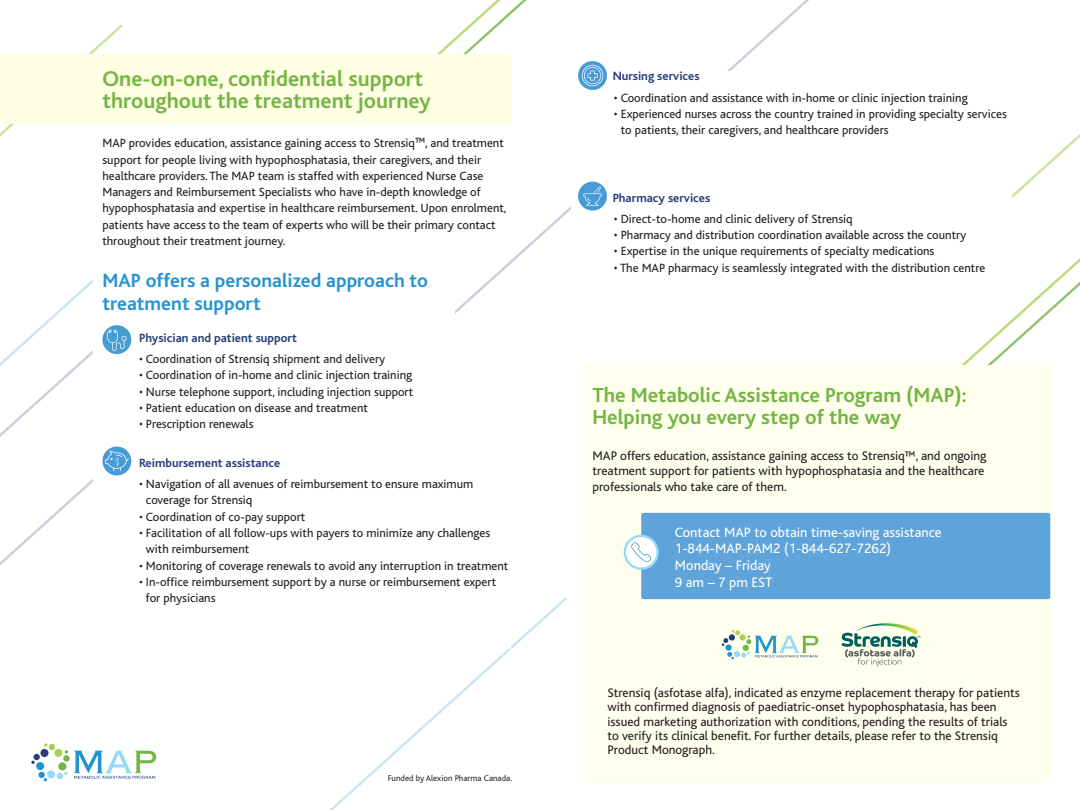
<style>
.page{position:relative;width:1080px;height:810px;background:#fff}
.page>*{position:absolute;margin:0;border:0;box-sizing:border-box;transform-origin:0 0}
.t1{font:700 22.5px/22.5px "Bliss";color:#75b543}
.t2{font:700 21.25px/21.4px "Bliss";color:#75b543}
.t3{font:700 20px/22.5px "Bliss";color:#2693d1}
.t4{font:14.25px/16.6px "Bliss";color:#fff}
.t5{font:13px/14.2px "Bliss";color:#231f20}
.t6{font:12.5px/16.2px "Bliss";color:#231f20}
.t7{font:700 12.5px "Bliss";color:#253d7a}
.t8{font:8.75px "Bliss";color:#2f2933}
</style>
<div class="page">
<svg style="left:0;top:24px;width:123px;height:113px"></svg>
<div style="left:0;top:55px;width:511px;height:69px;background:#ffffe4"></div>
<svg style="left:330px;top:597px;width:237px;height:212px"></svg>
<svg style="left:455px;top:206px;width:116px;height:108px"></svg>
<div style="left:139px;top:457px;width:372px;height:192px;background:#fff"></div>
<div style="left:47px;top:770px;width:8px;height:8px;background:#96daf8;border-radius:50%"></div>
<div style="left:58px;top:762px;width:8px;height:8px;background:#75b543;border-radius:50%"></div>
<div style="left:54px;top:748px;width:8px;height:8px;background:#aad157;border-radius:50%"></div>
<svg style="left:36px;top:761px;width:8px;height:8px"></svg>
<svg style="left:40px;top:748px;width:8px;height:8px"></svg>
<div style="left:63px;top:755px;width:7px;height:6px;background:#75b543;border-radius:50%"></div>
<div style="left:49px;top:743px;width:6px;height:7px;background:#aad157;border-radius:50%"></div>
<div style="left:33px;top:753px;width:7px;height:7px;background:#253e7b;border-radius:50%"></div>
<div style="left:38px;top:771px;width:7px;height:6px;background:#2293d1;border-radius:50%"></div>
<svg style="left:57px;top:771px;width:11px;height:7px"></svg>
<svg style="left:74px;top:750px;width:82px;height:28px"></svg>
<div style="left:102px;top:325px;width:29px;height:29px;background:#479bd5;border-radius:50%"></div>
<div style="left:102px;top:446px;width:29px;height:29px;background:#479bd5;border-radius:50%"></div>
<svg style="left:0;top:279px;width:129px;height:287px"></svg>
<svg style="left:962px;top:167px;width:118px;height:239px"></svg>
<div style="left:612px;top:71px;width:399px;height:107px;background:#fff"></div>
<div style="left:612px;top:171px;width:399px;height:130px;background:#fff"></div>
<div style="left:578px;top:182px;width:29px;height:28px;background:#479bd5;border-radius:50%"></div>
<svg style="left:583px;top:186px;width:19px;height:19px"></svg>
<div style="left:583px;top:364px;width:468px;height:417px;background:#ffffed"></div>
<svg style="left:722px;top:630px;width:96px;height:29px"></svg>
<svg style="left:841px;top:623px;width:79px;height:43px"></svg>
<div style="left:641px;top:512px;width:409px;height:87px;background:#5ea3d9;border-radius:2px"></div>
<svg style="left:625px;top:535px;width:32px;height:33px"></svg>
<div style="left:623px;top:534px;width:36px;height:35px;border:2px solid #95daf8;border-radius:50%"></div>
<svg style="left:631px;top:542px;width:20px;height:20px"></svg>
<svg style="left:423px;top:0;width:386px;height:90px"></svg>
<h1 class="t1" style="left:102px;top:67px;width:330px">One-on-one, confidential support throughout the treatment journey</h1>
<p class="t6" style="left:102px;top:135px;width:405px">MAP provides education, assistance gaining access to Strensiq™, and treatment support for people living with hypophosphatasia, their caregivers, and their healthcare providers. The MAP team is staffed with experienced Nurse Case Managers and Reimbursement Specialists who have in-depth knowledge of hypophosphatasia and expertise in healthcare reimbursement. Upon enrolment, patients have access to the team of experts who will be their primary contact throughout their treatment journey.</p>
<h3 class="t3" style="left:102px;top:270px;width:327px">MAP offers a personalized approach to treatment support</h3>
<p class="t7" style="left:139px;top:331px;width:160px">Physician and patient support</p>
<p class="t6" style="left:139px;top:351px;width:248px">• Coordination of Strensiq shipment and delivery</p>
<p class="t6" style="left:139px;top:367px;width:275px">• Coordination of in-home and clinic injection training</p>
<p class="t6" style="left:139px;top:383px;width:276px">• Nurse telephone support, including injection support</p>
<p class="t6" style="left:139px;top:400px;width:230px">• Patient education on disease and treatment</p>
<p class="t6" style="left:139px;top:416px;width:116px">• Prescription renewals</p>
<p class="t7" style="left:139px;top:456px;width:143px">Reimbursement assistance</p>
<p class="t6" style="left:146px;top:476px;width:329px;text-indent:-7px">• Navigation of all avenues of reimbursement to ensure maximum coverage for Strensiq</p>
<p class="t6" style="left:139px;top:508px;width:168px">• Coordination of co-pay support</p>
<p class="t6" style="left:146px;top:525px;width:346px;text-indent:-7px">• Facilitation of all follow-ups with payers to minimize any challenges with reimbursement</p>
<p class="t6" style="left:139px;top:557px;width:371px">• Monitoring of coverage renewals to avoid any interruption in treatment</p>
<p class="t6" style="left:146px;top:573px;width:352px;text-indent:-7px">• In-office reimbursement support by a nurse or reimbursement expert for physicians</p>
<p class="t8" style="left:388px;top:773px;width:126px">Funded by Alexion Pharma Canada.</p>
<p class="t7" style="left:612px;top:70px;width:88px">Nursing services</p>
<p class="t6" style="left:614px;top:90px;width:355px">• Coordination and assistance with in-home or clinic injection training</p>
<p class="t6" style="left:621px;top:106px;width:387px;text-indent:-7px">• Experienced nurses across the country trained in providing specialty services to patients, their caregivers, and healthcare providers</p>
<p class="t7" style="left:612px;top:191px;width:99px">Pharmacy services</p>
<p class="t6" style="left:614px;top:211px;width:240px">• Direct-to-home and clinic delivery of Strensiq</p>
<p class="t6" style="left:614px;top:227px;width:354px">• Pharmacy and distribution coordination available across the country</p>
<p class="t6" style="left:614px;top:243px;width:322px">• Expertise in the unique requirements of specialty medications</p>
<p class="t6" style="left:614px;top:260px;width:373px">• The MAP pharmacy is seamlessly integrated with the distribution centre</p>
<h2 class="t2" style="left:592px;top:385px;width:376px">The Metabolic Assistance Program (MAP):<br>Helping you every step of the way</h2>
<p class="t5" style="left:592px;top:448px;width:395px;line-height:15.5px">MAP offers education, assistance gaining access to Strensiq™, and ongoing treatment support for patients with hypophosphatasia and the healthcare professionals who take care of them.</p>
<p class="t4" style="left:675px;top:524px;width:268px">Contact MAP to obtain time-saving assistance<br>1-844-MAP-PAM2 (1-844-627-7262)<br>Monday – Friday<br>9 am – 7 pm EST</p>
<p class="t5" style="left:607px;top:685px;width:414px">Strensiq (asfotase alfa), indicated as enzyme replacement therapy for patients with confirmed diagnosis of paediatric-onset hypophosphatasia, has been issued marketing authorization with conditions, pending the results of trials to verify its clinical benefit. For further details, please refer to the Strensiq Product Monograph.</p>
</div>
